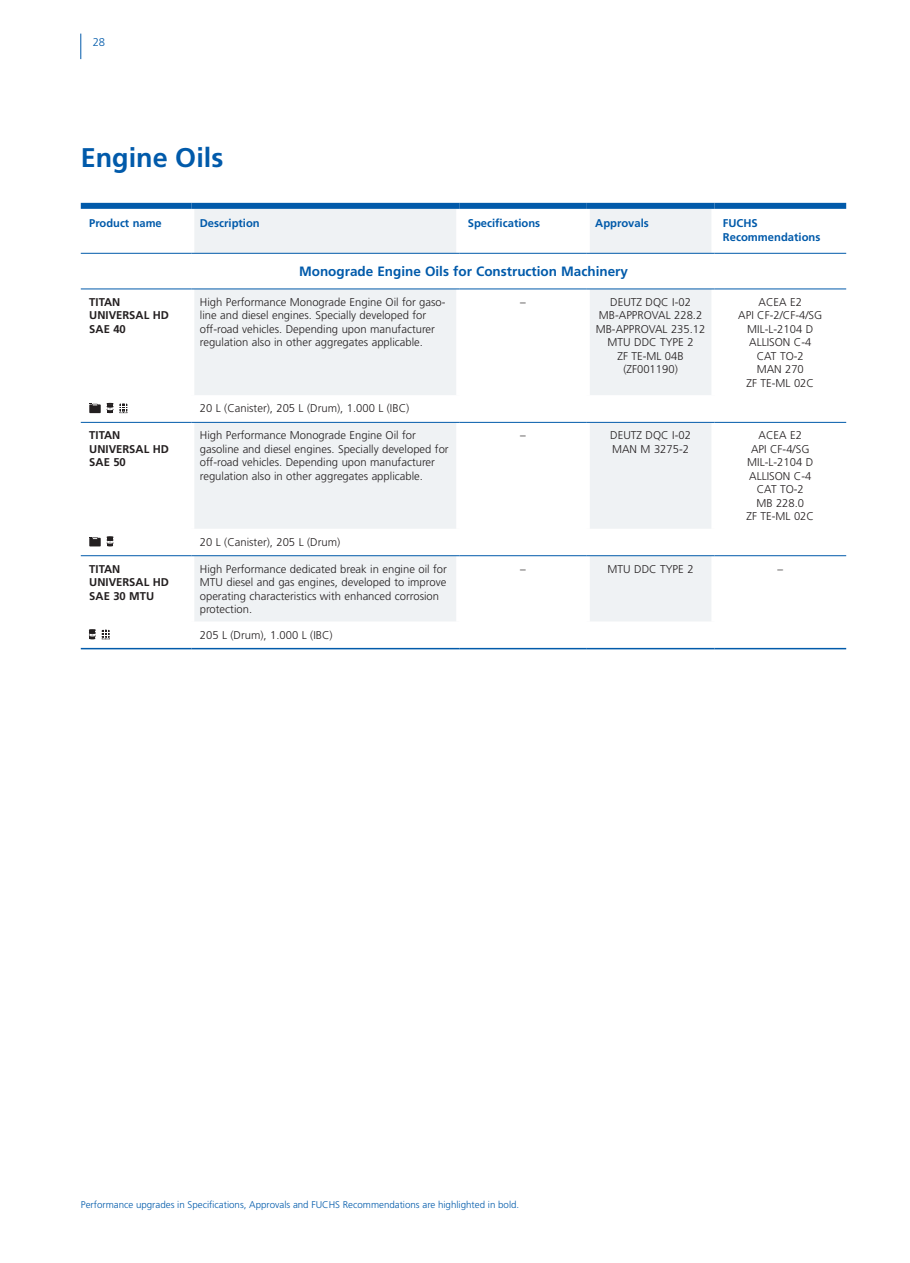
<style>
.page{position:relative;width:910px;height:1263px;background:#fff}
.page>*{position:absolute;margin:0;border:0;box-sizing:border-box;transform-origin:0 0}
.t1{font:700 27px "Frutiger LT Std";color:#015aaa}
.t2{font:700 13.5px "Frutiger LT Std";color:#015aaa}
.t3{font:300 11.25px/13.5px "Frutiger LT Std";color:#231f20}
.t4{font:700 11.25px/13.5px "Frutiger LT Std";color:#231f20}
.t5{font:700 11.25px/13.5px "Frutiger LT Std";color:#015aaa}
.t6{font:300 11.25px "Frutiger LT Std";color:#015aaa}
.t7{font:300 9.75px "Frutiger LT Std";color:#015aaa}
</style>
<div class="page">
<svg style="left:191px;top:209px;width:523px;height:186px;fill:#eff2f4"></svg>
<svg style="left:194px;top:421px;width:652px;height:227px"></svg>
<div style="left:188px;top:209px;width:6px;height:44px;background:#fff"></div>
<div style="left:456px;top:209px;width:6px;height:44px;background:#fff"></div>
<div style="left:584px;top:209px;width:6px;height:44px;background:#fff"></div>
<div style="left:711px;top:209px;width:6px;height:44px;background:#fff"></div>
<div style="left:456px;top:556px;width:6px;height:66px;background:#fff"></div>
<div style="left:584px;top:556px;width:6px;height:66px;background:#fff"></div>
<div style="left:711px;top:556px;width:6px;height:66px;background:#fff"></div>
<div style="left:456px;top:423px;width:6px;height:106px;background:#fff"></div>
<div style="left:584px;top:423px;width:6px;height:106px;background:#fff"></div>
<div style="left:711px;top:423px;width:6px;height:106px;background:#fff"></div>
<div style="left:81px;top:203px;width:110px;height:6px;background:#015aaa"></div>
<div style="left:191px;top:203px;width:268px;height:6px;background:#015aaa"></div>
<div style="left:459px;top:203px;width:128px;height:6px;background:#015aaa"></div>
<div style="left:587px;top:203px;width:127px;height:6px;background:#015aaa"></div>
<div style="left:714px;top:203px;width:132px;height:6px;background:#015aaa"></div>
<div style="left:188px;top:289px;width:6px;height:106px;background:#fff"></div>
<div style="left:456px;top:289px;width:6px;height:106px;background:#fff"></div>
<div style="left:584px;top:289px;width:6px;height:106px;background:#fff"></div>
<div style="left:711px;top:289px;width:6px;height:106px;background:#fff"></div>
<hr style="left:81px;top:253px;width:110px;height:1px;background:#015aaa">
<hr style="left:191px;top:253px;width:268px;height:1px;background:#015aaa">
<hr style="left:459px;top:253px;width:128px;height:1px;background:#015aaa">
<hr style="left:587px;top:253px;width:127px;height:1px;background:#015aaa">
<hr style="left:714px;top:253px;width:132px;height:1px;background:#015aaa">
<hr style="left:81px;top:289px;width:110px;height:1px;background:#015aaa">
<hr style="left:191px;top:289px;width:268px;height:1px;background:#015aaa">
<hr style="left:459px;top:289px;width:128px;height:1px;background:#015aaa">
<hr style="left:587px;top:289px;width:127px;height:1px;background:#015aaa">
<hr style="left:714px;top:289px;width:132px;height:1px;background:#015aaa">
<hr style="left:191px;top:422px;width:268px;height:1px;background:#015aaa">
<hr style="left:459px;top:422px;width:128px;height:1px;background:#015aaa">
<hr style="left:587px;top:422px;width:127px;height:1px;background:#015aaa">
<hr style="left:714px;top:422px;width:132px;height:1px;background:#015aaa">
<hr style="left:191px;top:555px;width:268px;height:1px;background:#015aaa">
<hr style="left:459px;top:555px;width:128px;height:1px;background:#015aaa">
<hr style="left:587px;top:555px;width:127px;height:1px;background:#015aaa">
<hr style="left:714px;top:555px;width:132px;height:1px;background:#015aaa">
<hr style="left:191px;top:648px;width:268px;height:1px;background:#015aaa">
<hr style="left:459px;top:648px;width:128px;height:1px;background:#015aaa">
<hr style="left:587px;top:648px;width:127px;height:1px;background:#015aaa">
<hr style="left:714px;top:648px;width:132px;height:1px;background:#015aaa">
<svg style="left:81px;top:402px;width:110px;height:247px"></svg>
<svg style="left:80px;top:34px;width:1px;height:25px"></svg>
<p class="t6" style="left:93px;top:36px;width:14px">28</p>
<h1 class="t1" style="left:81px;top:142px;width:144px">Engine Oils</h1>
<p class="t5" style="left:89px;top:216px;width:74px">Product name</p>
<p class="t5" style="left:200px;top:216px;width:61px">Description</p>
<p class="t5" style="left:468px;top:216px;width:74px">Specifications</p>
<p class="t5" style="left:595px;top:216px;width:55px">Approvals</p>
<p class="t5" style="left:723px;top:216px;width:99px">FUCHS<br>Recommendations</p>
<p class="t2" style="left:299px;top:264px;width:330px">Monograde Engine Oils for Construction Machinery</p>
<p class="t4" style="left:89px;top:295px;width:81px">TITAN<br>UNIVERSAL HD<br>SAE 40</p>
<p class="t3" style="left:200px;top:295px;width:247px">High Performance Monograde Engine Oil for gaso&shy;line and diesel engines. Specially developed for off-road vehicles. Depending upon manufacturer regulation also in other aggregates applicable.</p>
<p class="t3" style="left:520px;top:295px;width:7px">–</p>
<p class="t3" style="left:596px;top:295px;width:111px;text-align:center">DEUTZ DQC I-02<br>MB-APPROVAL 228.2<br>MB-APPROVAL 235.12<br>MTU DDC TYPE 2<br>ZF TE-ML 04B (ZF001190)</p>
<p class="t3" style="left:738px;top:295px;width:86px;text-align:center">ACEA E2<br>API CF-2/CF-4/SG<br>MIL-L-2104 D<br>ALLISON C-4<br>CAT TO-2<br>MAN 270<br>ZF TE-ML 02C</p>
<p class="t3" style="left:200px;top:402px;width:211px">20 L (Canister), 205 L (Drum), 1.000 L (IBC)</p>
<p class="t4" style="left:89px;top:429px;width:81px">TITAN<br>UNIVERSAL HD<br>SAE 50</p>
<p class="t3" style="left:200px;top:429px;width:250px">High Performance Monograde Engine Oil for gasoline and diesel engines. Specially developed for off-road vehicles. Depending upon manufacturer regulation also in other aggregates applicable.</p>
<p class="t3" style="left:520px;top:429px;width:7px">–</p>
<p class="t3" style="left:610px;top:429px;width:82px">DEUTZ DQC I-02<br>MAN M 3275-2</p>
<p class="t3" style="left:746px;top:429px;width:69px;text-align:center">ACEA E2<br>API CF-4/SG<br>MIL-L-2104 D<br>ALLISON C-4<br>CAT TO-2<br>MB 228.0<br>ZF TE-ML 02C</p>
<p class="t3" style="left:200px;top:535px;width:142px">20 L (Canister), 205 L (Drum)</p>
<p class="t4" style="left:89px;top:562px;width:81px">TITAN<br>UNIVERSAL HD<br>SAE 30 MTU</p>
<p class="t3" style="left:200px;top:562px;width:249px">High Performance dedicated break in engine oil for MTU diesel and gas engines, developed to improve operating characteristics with enhanced corrosion protection.</p>
<p class="t3" style="left:520px;top:562px;width:7px">–</p>
<p class="t3" style="left:608px;top:562px;width:87px">MTU DDC TYPE 2</p>
<p class="t3" style="left:777px;top:562px;width:7px">–</p>
<p class="t3" style="left:200px;top:628px;width:134px">205 L (Drum), 1.000 L (IBC)</p>
<p class="t7" style="left:81px;top:1199px;width:440px">Performance upgrades in Specifications, Approvals and FUCHS Recommendations are highlighted in bold.</p>
</div>
